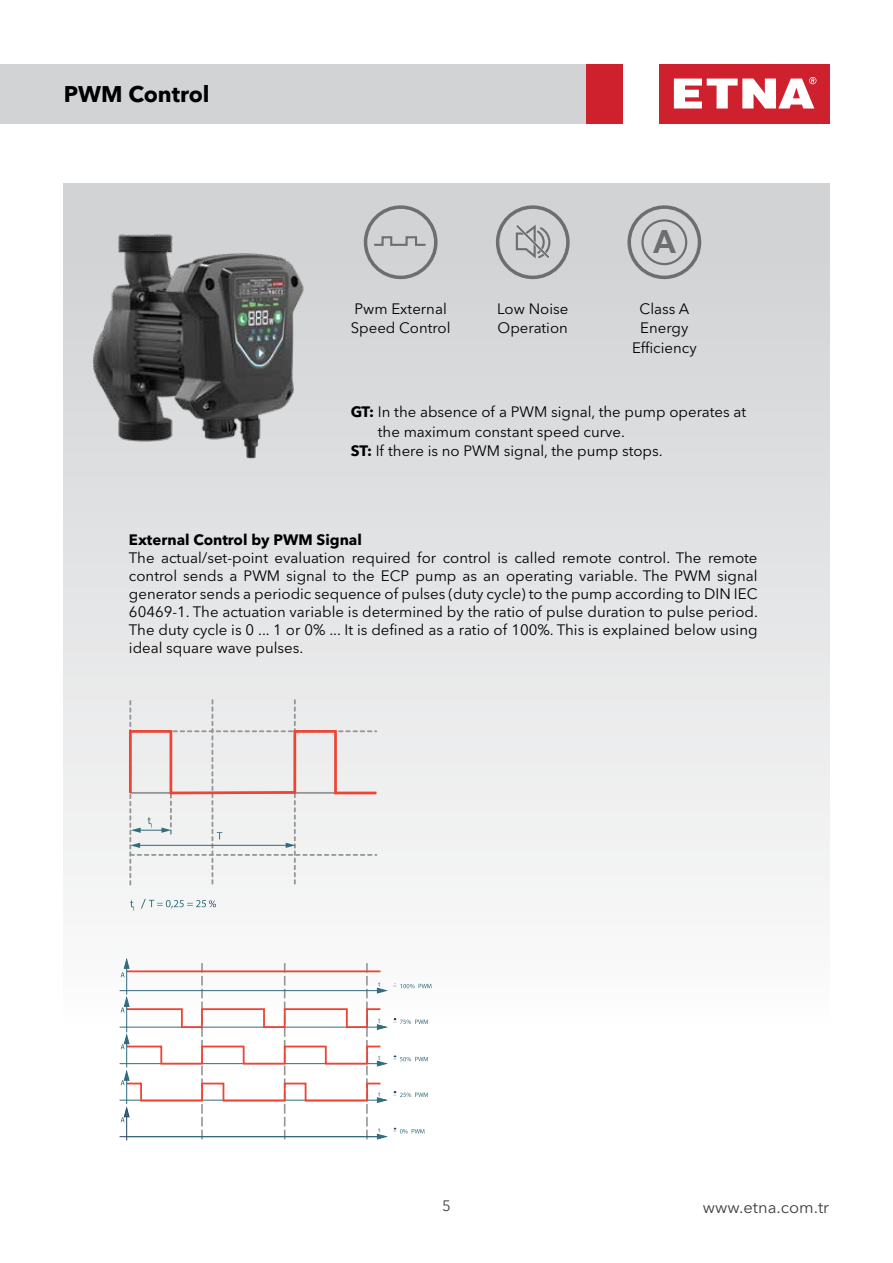
<style>
.page{position:relative;width:893px;height:1263px;background:#fff}
.page>*{position:absolute;margin:0;border:0;box-sizing:border-box;transform-origin:0 0}
.t1{font:700 31.95px "Arial";color:#6d6e71}
.t2{font:700 22.5px "Avenir Next LT Pro";color:#000}
.t3{font:16.5px "Avenir Next LT Pro";color:#414042}
.t4{font:15px/18px "Avenir Next LT Pro";color:#000}
.t5{font:700 15px "Avenir Next LT Pro";color:#000}
.t6{font:15px "Avenir Next LT Pro";color:#414042}
.s1{font-weight:700}
</style>
<div class="page">
<div style="left:0;top:64px;width:587px;height:59px;background:#d1d3d4"></div>
<div style="left:587px;top:64px;width:36px;height:59px;background:#cf202e"></div>
<div style="left:659px;top:64px;width:170px;height:59px;background:#cf202e"></div>
<svg style="left:674px;top:77px;width:142px;height:32px"></svg>
<div style="left:64px;top:183px;width:765px;height:1016px;background:linear-gradient(to bottom,#cfd0d2,#fff)"></div>
<img style="left:66px;top:214px;width:241px;height:257px">
<svg style="left:627px;top:205px;width:74px;height:74px;background:#bdbfc0"></svg>
<svg style="left:364px;top:205px;width:74px;height:74px;background:#c0c1c3"></svg>
<svg style="left:496px;top:205px;width:74px;height:74px;background:#bcbdbf"></svg>
<svg style="left:129px;top:700px;width:248px;height:211px"></svg>
<hr style="left:120px;top:1136px;width:259px;height:1px;background:#294568">
<svg style="left:393px;top:1128px;width:31px;height:5px"></svg>
<hr style="left:120px;top:1027px;width:259px;height:1px;background:#316c7e">
<svg style="left:393px;top:1018px;width:35px;height:6px"></svg>
<hr style="left:120px;top:1063px;width:259px;height:1px;background:#316c7e">
<svg style="left:393px;top:1055px;width:35px;height:6px"></svg>
<hr style="left:120px;top:1100px;width:259px;height:1px;background:#316c7e">
<svg style="left:393px;top:1091px;width:35px;height:6px"></svg>
<hr style="left:120px;top:990px;width:259px;height:1px;background:#316c7e">
<svg style="left:121px;top:959px;width:266px;height:181px"></svg>
<svg style="left:393px;top:983px;width:38px;height:5px"></svg>
<h2 class="t2" style="left:64px;top:80px;width:147px">PWM Control</h2>
<h1 class="t1" style="left:653px;top:219px;width:25px">A</h1>
<p class="t4" style="left:351px;top:299px;width:101px;line-height:19.5px">Pwm External<br>Speed Control</p>
<p class="t4" style="left:497px;top:299px;width:73px;line-height:19.5px">Low Noise<br>Operation</p>
<p class="t4" style="left:632px;top:299px;width:66px;line-height:19.5px;text-align:center">Class A<br>Energy<br>Efficiency</p>
<p class="t4" style="left:351px;top:403px;width:397px"><span class="s1">GT:</span> In the absence of a PWM signal, the pump operates at</p>
<p class="t4" style="left:378px;top:423px;width:249px">the maximum constant speed curve.</p>
<p class="t4" style="left:351px;top:442px;width:313px"><span class="s1">ST:</span> If there is no PWM signal, the pump stops.</p>
<p class="t5" style="left:129px;top:530px;width:234px">External Control by PWM Signal</p>
<p class="t4" style="left:129px;top:548px;width:630px;text-align:justify">The actual/set-point evaluation required for control is called remote control. The remote control sends a PWM signal to the ECP pump as an operating variable. The PWM signal generator sends a periodic sequence of pulses (duty cycle) to the pump according to DIN IEC 60469-1. The actuation variable is determined by the ratio of pulse duration to pulse period.<br>The duty cycle is 0 ... 1 or 0% ... It is defined as a ratio of 100%. This is explained below using ideal square wave pulses.</p>
<p class="t6" style="left:442px;top:1197px;width:10px">5</p>
<p class="t3" style="left:703px;top:1197px;width:128px">www.etna.com.tr</p>
</div>
